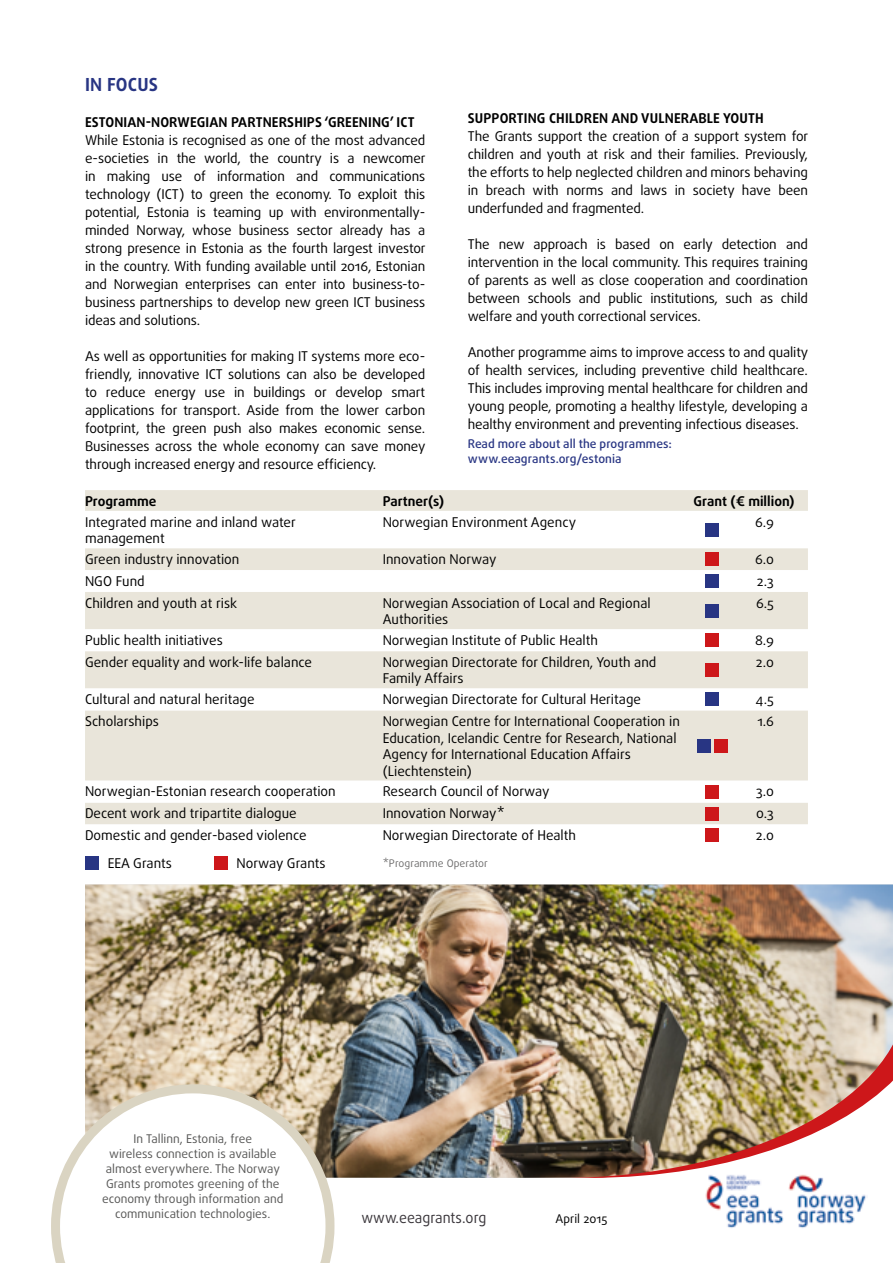
<style>
.page{position:relative;width:893px;height:1263px;background:#fff}
.page>*{position:absolute;margin:0;border:0;box-sizing:border-box;transform-origin:0 0}
.t1{font:700 18px "Daxline Pro";letter-spacing:.01em;color:#283583}
.t2{font:15px "Daxline Pro";color:#3a363b;scale:.95 1}
.t3{font:13.5px/18px "Daxline Pro";color:#000;text-align:justify}
.t4{font:700 13.5px "Daxline Pro";letter-spacing:.01em;color:#000}
.t5{font:12px/15px "Daxline Pro";color:#575756;text-align:center}
.t6{font:500 12px/15px "Daxline Pro";letter-spacing:.01em;color:#283583}
.t7{font:12px "Daxline Pro";color:#000}
.t8{font:10.5px "Daxline Pro";letter-spacing:.005em;color:#706f6f}
</style>
<div class="page">
<img style="left:705px;top:1178px;width:161px;height:50px">
<div style="left:85px;top:490px;width:723px;height:21px;background:#e9e5da"></div>
<svg style="left:85px;top:523px;width:723px;height:319px;fill:#e9e5da"></svg>
<div style="left:706px;top:523px;width:13px;height:13px;background:#283583"></div>
<div style="left:706px;top:552px;width:13px;height:14px;background:#cd171a"></div>
<div style="left:706px;top:574px;width:13px;height:14px;background:#283583"></div>
<div style="left:706px;top:604px;width:13px;height:13px;background:#283583"></div>
<div style="left:706px;top:633px;width:13px;height:14px;background:#cd171a"></div>
<div style="left:706px;top:663px;width:13px;height:13px;background:#cd171a"></div>
<div style="left:706px;top:693px;width:13px;height:13px;background:#283583"></div>
<div style="left:697px;top:739px;width:13px;height:13px;background:#283583"></div>
<div style="left:714px;top:739px;width:13px;height:13px;background:#cd171a"></div>
<div style="left:706px;top:785px;width:13px;height:13px;background:#cd171a"></div>
<div style="left:706px;top:807px;width:13px;height:13px;background:#cd171a"></div>
<div style="left:706px;top:829px;width:13px;height:13px;background:#cd171a"></div>
<img style="left:85px;top:884px;width:808px;height:294px">
<img style="left:561px;top:993px;width:332px;height:185px">
<svg style="left:51px;top:1084px;width:283px;height:179px"></svg>
<div style="left:85px;top:856px;width:13px;height:13px;background:#283583"></div>
<div style="left:214px;top:856px;width:13px;height:13px;background:#cd171a"></div>
<h1 class="t1" style="left:85px;top:72px;width:74px">IN FOCUS</h1>
<p class="t4" style="left:85px;top:113px;width:331px">ESTONIAN-NORWEGIAN PARTNERSHIPS ‘GREENING’ ICT</p>
<p class="t3" style="left:85px;top:131px;width:342px">While Estonia is recognised as one of the most advanced e-societies in the world, the country is a newcomer in making use of information and communications technology (ICT) to green the economy. To exploit this potential, Estonia is teaming up with environmentally&shy;minded Norway, whose business sector already has a strong presence in Estonia as the fourth largest investor in the country. With funding available until 2016, Estonian and Norwegian enterprises can enter into business-to&shy;business partnerships to develop new green ICT business ideas and solutions.</p>
<p class="t3" style="left:85px;top:347px;width:342px">As well as opportunities for making IT systems more eco&shy;friendly, innovative ICT solutions can also be developed to reduce energy use in buildings or develop smart applications for transport. Aside from the lower carbon footprint, the green push also makes economic sense.<br>Businesses across the whole economy can save money through increased energy and resource efficiency.</p>
<p class="t4" style="left:468px;top:109px;width:297px">SUPPORTING CHILDREN AND VULNERABLE YOUTH</p>
<p class="t3" style="left:468px;top:127px;width:342px">The Grants support the creation of a support system for children and youth at risk and their families. Previously, the efforts to help neglected children and minors behaving in breach with norms and laws in society have been underfunded and fragmented.</p>
<p class="t3" style="left:468px;top:235px;width:342px">The new approach is based on early detection and intervention in the local community. This requires training of parents as well as close cooperation and coordination between schools and public institutions, such as child welfare and youth correctional services.</p>
<p class="t3" style="left:468px;top:343px;width:342px">Another programme aims to improve access to and quality of health services, including preventive child healthcare.<br>This includes improving mental healthcare for children and young people, promoting a healthy lifestyle, developing a healthy environment and preventing infectious diseases.</p>
<p class="t6" style="left:468px;top:437px;width:206px">Read more about all the programmes: www.eeagrants.org/estonia</p>
<p class="t4" style="left:85px;top:492px;width:73px">Programme</p>
<p class="t4" style="left:383px;top:492px;width:63px">Partner(s)</p>
<p class="t4" style="left:694px;top:492px;width:103px">Grant (€ million)</p>
<p class="t3" style="left:85px;top:514px;width:212px;line-height:16.5px">Integrated marine and inland water management</p>
<p class="t3" style="left:383px;top:513px;width:195px">Norwegian Environment Agency</p>
<p class="t3" style="left:755px;top:513px;width:20px">6.9</p>
<p class="t3" style="left:85px;top:550px;width:156px">Green industry innovation</p>
<p class="t3" style="left:383px;top:550px;width:115px">Innovation Norway</p>
<p class="t3" style="left:755px;top:550px;width:20px">6.0</p>
<p class="t3" style="left:85px;top:572px;width:61px">NGO Fund</p>
<p class="t3" style="left:757px;top:572px;width:19px">2.3</p>
<p class="t3" style="left:85px;top:594px;width:154px">Children and youth at risk</p>
<p class="t3" style="left:383px;top:595px;width:269px;line-height:16.5px">Norwegian Association of Local and Regional<br>Authorities</p>
<p class="t3" style="left:756px;top:594px;width:19px">6.5</p>
<p class="t3" style="left:85px;top:631px;width:139px">Public health initiatives</p>
<p class="t3" style="left:383px;top:631px;width:217px">Norwegian Institute of Public Health</p>
<p class="t3" style="left:755px;top:631px;width:20px">8.9</p>
<p class="t3" style="left:85px;top:653px;width:228px">Gender equality and work-life balance</p>
<p class="t3" style="left:383px;top:654px;width:275px;line-height:16.5px">Norwegian Directorate for Children, Youth and<br>Family Affairs</p>
<p class="t3" style="left:756px;top:653px;width:19px">2.0</p>
<p class="t3" style="left:85px;top:690px;width:171px">Cultural and natural heritage</p>
<p class="t3" style="left:383px;top:690px;width:260px">Norwegian Directorate for Cultural Heritage</p>
<p class="t3" style="left:756px;top:690px;width:20px">4.5</p>
<p class="t3" style="left:85px;top:712px;width:75px">Scholarships</p>
<p class="t3" style="left:383px;top:713px;width:299px;line-height:16.5px;text-align:left">Norwegian Centre for International Cooperation in Education, Icelandic Centre for Research, National Agency for International Education Affairs (Liechtenstein)</p>
<p class="t3" style="left:757px;top:712px;width:18px">1.6</p>
<p class="t3" style="left:85px;top:783px;width:252px">Norwegian-Estonian research cooperation</p>
<p class="t3" style="left:383px;top:783px;width:168px">Research Council of Norway</p>
<p class="t3" style="left:756px;top:783px;width:19px">3.0</p>
<p class="t3" style="left:85px;top:804px;width:213px">Decent work and tripartite dialogue</p>
<p class="t3" style="left:383px;top:804px;width:123px">Innovation Norway*</p>
<p class="t3" style="left:756px;top:804px;width:19px">0.3</p>
<p class="t3" style="left:85px;top:826px;width:223px">Domestic and gender-based violence</p>
<p class="t3" style="left:383px;top:826px;width:195px">Norwegian Directorate of Health</p>
<p class="t3" style="left:756px;top:826px;width:19px">2.0</p>
<p class="t3" style="left:108px;top:854px;width:66px">EEA Grants</p>
<p class="t3" style="left:237px;top:854px;width:91px">Norway Grants</p>
<p class="t8" style="left:383px;top:856px;width:107px">*Programme Operator</p>
<p class="t5" style="left:102px;top:1131px;width:183px">In Tallinn, Estonia, free<br>wireless connection is available almost everywhere. The Norway<br>Grants promotes greening of the economy through information and communication technologies.</p>
<p class="t2" style="left:361px;top:1207px;width:133px">www.eeagrants.org</p>
<p class="t7" style="left:556px;top:1210px;width:53px">April 2015</p>
</div>
